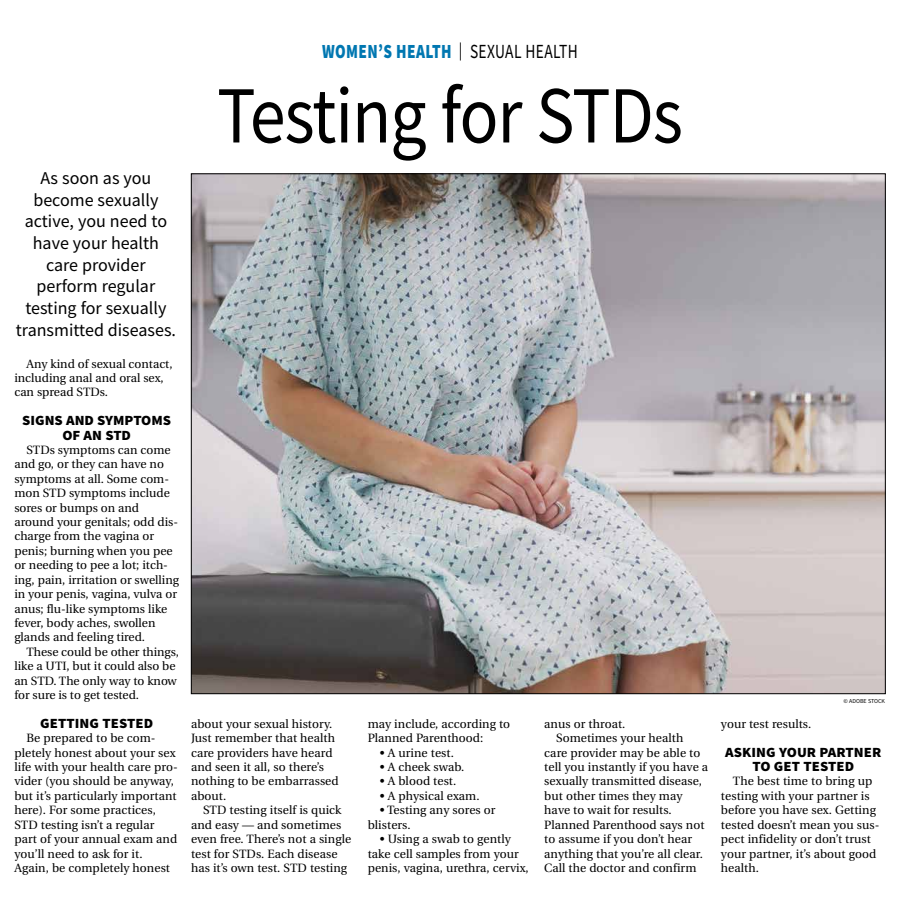
<style>
.page{position:relative;width:900px;height:908px;background:#fff}
.page>*{position:absolute;margin:0;border:0;box-sizing:border-box;transform-origin:0 0}
.t1{font:81px "Source Sans Pro";letter-spacing:-.015em;color:#000;scale:.89 1}
.t2{font:900 20px "Source Sans Pro";letter-spacing:.025em;color:#0077b1;scale:.77 1}
.t3{font:18px/21.6px "Source Sans Pro";color:#000;text-align:center}
.t4{font:900 14px/14.4px "Source Sans Pro";letter-spacing:.005em;color:#000;text-align:center;scale:1.05 1}
.t5{font:12px/14.4px "Utopia";letter-spacing:.005em;color:#000}
.t6{font:6px "Source Sans Pro";color:#000}
.s1{font-weight:400;font-size:18px;color:#000}
.s2{font-weight:400;color:#000}
</style>
<div class="page">
<img style="left:193px;top:175px;width:691px;height:516px">
<h3 class="t3" style="left:16px;top:167px;width:162px">As soon as you become sexually active, you need to have your health care provider perform regular testing for sexually transmitted diseases.</h3>
<p class="t5" style="left:14px;top:356px;width:160px;text-indent:12px">Any kind of sexual contact, including anal and oral sex, can spread STDs.</p>
<p class="t4" style="left:22px;top:413px;width:143px">SIGNS AND SYMPTOMS<br>OF AN STD</p>
<p class="t5" style="left:14px;top:443px;width:166px;text-indent:12px">STDs symptoms can come and go, or they can have no symptoms at all. Some com&shy;mon STD symptoms include sores or bumps on and around your genitals; odd dis&shy;charge from the vagina or penis; burning when you pee or needing to pee a lot; itch&shy;ing, pain, irritation or swelling in your penis, vagina, vulva or anus; flu-like symptoms like fever, body aches, swollen glands and feeling tired.</p>
<p class="t5" style="left:14px;top:644px;width:166px;text-indent:12px">These could be other things, like a UTI, but it could also be an STD. The only way to know for sure is to get tested.</p>
<p class="t4" style="left:40px;top:715px;width:109px">GETTING TESTED</p>
<p class="t5" style="left:14px;top:731px;width:165px;text-indent:12px">Be prepared to be com&shy;pletely honest about your sex life with your health care pro&shy;vider (you should be anyway, but it’s particularly important here). For some practices,<br>STD testing isn’t a regular part of your annual exam and you’ll need to ask for it.<br>Again, be completely honest</p>
<h2 class="t2" style="left:322px;top:38px;width:333px">WOMEN’S HEALTH <span class="s1">|</span> <span class="s2">SEXUAL HEALTH</span></h2>
<h1 class="t1" style="left:217px;top:64px;width:525px">Testing for STDs</h1>
<p class="t5" style="left:191px;top:716px;width:149px">about your sexual history.<br>Just remember that health care providers have heard and seen it all, so there’s nothing to be embarrassed about.</p>
<p class="t5" style="left:191px;top:803px;width:162px;text-indent:12px">STD testing itself is quick and easy — and sometimes even free. There’s not a single test for STDs. Each disease has it’s own test. STD testing</p>
<p class="t5" style="left:368px;top:716px;width:144px">may include, according to<br>Planned Parenthood:</p>
<p class="t5" style="left:380px;top:745px;width:76px">• A urine test.</p>
<p class="t5" style="left:380px;top:759px;width:86px">• A cheek swab.</p>
<p class="t5" style="left:380px;top:774px;width:78px">• A blood test.</p>
<p class="t5" style="left:380px;top:788px;width:101px">• A physical exam.</p>
<p class="t5" style="left:368px;top:803px;width:129px;text-indent:12px">• Testing any sores or blisters.</p>
<p class="t5" style="left:368px;top:831px;width:163px;text-indent:12px">• Using a swab to gently take cell samples from your penis, vagina, urethra, cervix,</p>
<p class="t5" style="left:544px;top:716px;width:83px">anus or throat.</p>
<p class="t5" style="left:556px;top:731px;width:129px">Sometimes your health</p>
<p class="t5" style="left:544px;top:745px;width:158px">care provider may be able to</p>
<p class="t5" style="left:544px;top:759px;width:165px">tell you instantly if you have a</p>
<p class="t5" style="left:544px;top:774px;width:159px">sexually transmitted disease,</p>
<p class="t5" style="left:544px;top:788px;width:140px">but other times they may</p>
<p class="t5" style="left:544px;top:803px;width:129px">have to wait for results.</p>
<p class="t5" style="left:544px;top:817px;width:162px">Planned Parenthood says not</p>
<p class="t5" style="left:544px;top:831px;width:149px">to assume if you don’t hear</p>
<p class="t5" style="left:544px;top:846px;width:160px">anything that you’re all clear.</p>
<p class="t5" style="left:544px;top:860px;width:154px">Call the doctor and confirm</p>
<p class="t6" style="left:844px;top:697px;width:43px">© ADOBE STOCK</p>
<p class="t5" style="left:721px;top:716px;width:92px">your test results.</p>
<p class="t4" style="left:725px;top:744px;width:150px">ASKING YOUR PARTNER<br>TO GET TESTED</p>
<p class="t5" style="left:721px;top:774px;width:160px;text-indent:12px">The best time to bring up testing with your partner is before you have sex. Getting tested doesn’t mean you sus&shy;pect infidelity or don’t trust your partner, it’s about good health.</p>
</div>
